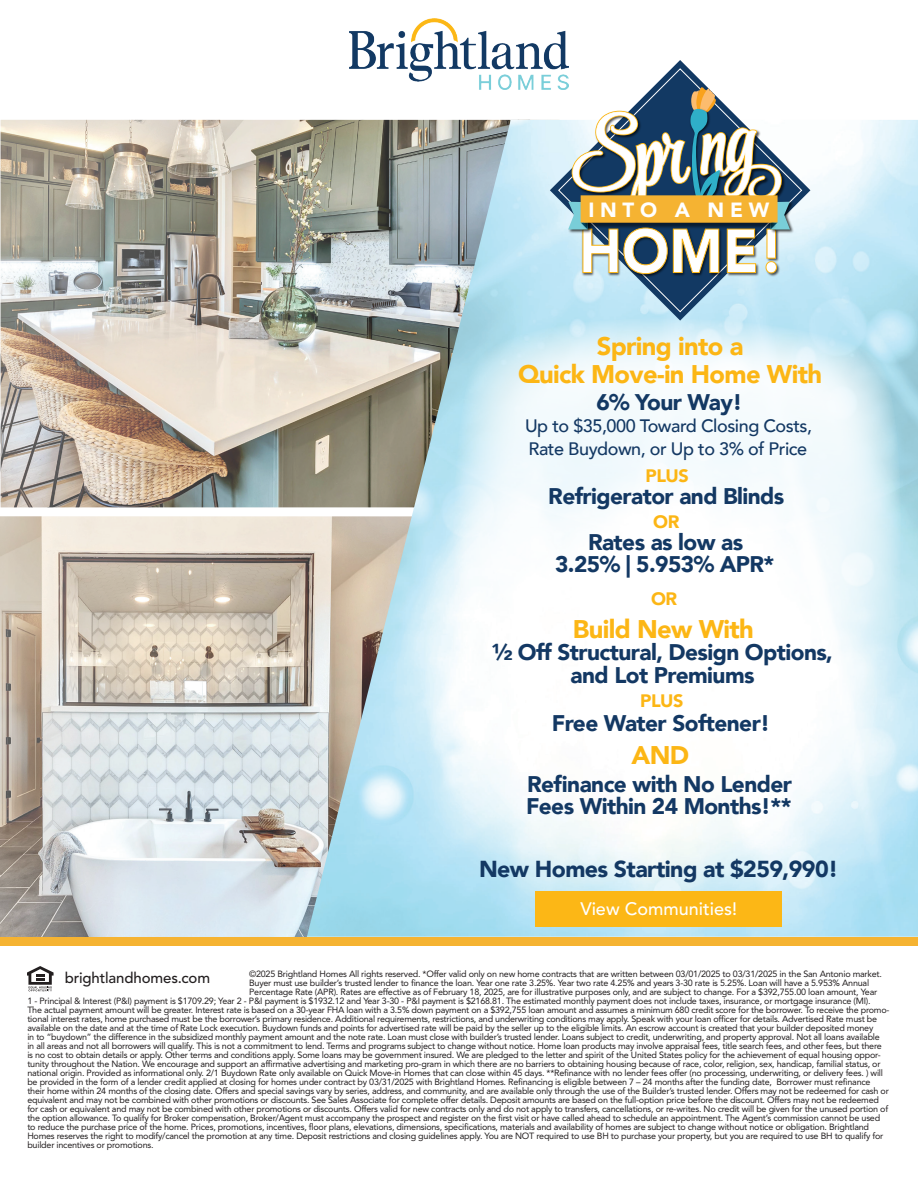
<style>
.page{position:relative;width:918px;height:1188px;background:#fff}
.page>*{position:absolute;margin:0;border:0;box-sizing:border-box;transform-origin:0 0}
.t1{font:900 61.35px "Avenir";color:#fff;scale:.92 1}
.t2{font:900 25.5px/28.5px "Avenir";letter-spacing:-.025em;color:#fcb615;text-align:center}
.t3{font:900 23.1px "Avenir";letter-spacing:-.025em;color:#133863}
.t4{font:900 22.65px/22.2px "Avenir";letter-spacing:-.025em;color:#133863;text-align:center}
.t5{font:900 20.55px "Avenir";letter-spacing:.28em;color:#fff}
.t6{font:500 18px/22.2px "Avenir";letter-spacing:-.025em;color:#133863}
.t7{font:500 18px "Avenir LT Std";color:#fff}
.t8{font:900 18px "Avenir";letter-spacing:-.025em;color:#fcb615}
.t9{font:500 15px "Avenir LT Std";letter-spacing:-.01em;color:#231f20}
.t10{font:9px "Avenir LT Std";letter-spacing:-.025em;color:#231f20}
</style>
<div class="page">
<img style="left:1px;top:120px;width:305px;height:388px">
<svg style="left:0;top:516px;width:306px;height:422px;background:#ceccc6"></svg>
<img style="left:306px;top:120px;width:612px;height:818px">
<svg style="left:27px;top:966px;width:27px;height:25px"></svg>
<img style="left:350px;top:18px;width:216px;height:72px">
<svg style="left:450px;top:317px;width:453px;height:602px"></svg>
<div style="left:0;top:938px;width:918px;height:8px;background:#f5b332"></div>
<svg style="left:550px;top:60px;width:260px;height:261px"></svg>
<svg style="left:557px;top:68px;width:246px;height:245px"></svg>
<img style="left:577px;top:274px;width:212px;height:31px">
<img style="left:790px;top:200px;width:6px;height:35px">
<svg style="left:560px;top:87px;width:230px;height:187px"></svg>
<div style="left:535px;top:891px;width:247px;height:35px;background:#fcb716"></div>
<h3 class="t5" style="left:588px;top:192px;width:182px">INTO A NEW</h3>
<h1 class="t1" style="left:579px;top:199px;width:224px">HOME!</h1>
<h2 class="t2" style="left:518px;top:331px;width:306px">Spring into a<br>Quick Move-in Home With</h2>
<h3 class="t4" style="left:596px;top:391px;width:148px">6% Your Way!</h3>
<h3 class="t6" style="left:525px;top:414px;width:289px">Up to $35,000 Toward Closing Costs,<br>Rate Buydown, or Up to 3% of Price</h3>
<h3 class="t8" style="left:645px;top:460px;width:45px">PLUS</h3>
<h3 class="t4" style="left:548px;top:484px;width:238px">Refrigerator and Blinds</h3>
<h3 class="t8" style="left:653px;top:506px;width:28px">OR</h3>
<h3 class="t4" style="left:555px;top:530px;width:221px">Rates as low as<br>3.25% | 5.953% APR*</h3>
<h3 class="t8" style="left:651px;top:583px;width:28px">OR</h3>
<h2 class="t2" style="left:573px;top:614px;width:183px">Build New With</h2>
<h3 class="t4" style="left:492px;top:641px;width:342px">½ Off Structural, Design Options, and Lot Premiums</h3>
<h3 class="t8" style="left:640px;top:685px;width:45px">PLUS</h3>
<h3 class="t4" style="left:552px;top:711px;width:220px">Free Water Softener!</h3>
<h2 class="t2" style="left:631px;top:740px;width:59px">AND</h2>
<h3 class="t4" style="left:526px;top:772px;width:268px;text-align:left">Refinance with No Lender<br>Fees Within 24 Months!**</h3>
<h3 class="t3" style="left:479px;top:849px;width:361px">New Homes Starting at $259,990!</h3>
<h3 class="t7" style="left:580px;top:899px;width:158px">View Communities!</h3>
<h3 class="t9" style="left:65px;top:969px;width:147px">brightlandhomes.com</h3>
<p class="t10" style="left:249px;top:969px;width:634px">©2025 Brightland Homes All rights reserved. *Offer valid only on new home contracts that are written between 03/01/2025 to 03/31/2025 in the San Antonio market.</p>
<p class="t10" style="left:249px;top:978px;width:622px">Buyer must use builder’s trusted lender to finance the loan. Year one rate 3.25%. Year two rate 4.25% and years 3-30 rate is 5.25%. Loan will have a 5.953% Annual</p>
<p class="t10" style="left:249px;top:987px;width:630px">Percentage Rate (APR). Rates are effective as of February 18, 2025, are for illustrative purposes only, and are subject to change. For a $392,755.00 loan amount, Year</p>
<p class="t10" style="left:27px;top:996px;width:845px">1 - Principal &amp; Interest (P&amp;I) payment is $1709.29; Year 2 - P&amp;I payment is $1932.12 and Year 3-30 - P&amp;I payment is $2168.81. The estimated monthly payment does not include taxes, insurance, or mortgage insurance (MI).</p>
<p class="t10" style="left:27px;top:1005px;width:864px">The actual payment amount will be greater. Interest rate is based on a 30-year FHA loan with a 3.5% down payment on a $392,755 loan amount and assumes a minimum 680 credit score for the borrower. To receive the promo-</p>
<p class="t10" style="left:27px;top:1014px;width:851px">tional interest rates, home purchased must be the borrower’s primary residence. Additional requirements, restrictions, and underwriting conditions may apply. Speak with your loan officer for details. Advertised Rate must be</p>
<p class="t10" style="left:27px;top:1023px;width:847px">available on the date and at the time of Rate Lock execution. Buydown funds and points for advertised rate will be paid by the seller up to the eligible limits. An escrow account is created that your builder deposited money</p>
<p class="t10" style="left:27px;top:1032px;width:854px">in to “buydown” the difference in the subsidized monthly payment amount and the note rate. Loan must close with builder’s trusted lender. Loans subject to credit, underwriting, and property approval. Not all loans available</p>
<p class="t10" style="left:27px;top:1041px;width:856px">in all areas and not all borrowers will qualify. This is not a commitment to lend. Terms and programs subject to change without notice. Home loan products may involve appraisal fees, title search fees, and other fees, but there</p>
<p class="t10" style="left:27px;top:1050px;width:855px">is no cost to obtain details or apply. Other terms and conditions apply. Some loans may be government insured. We are pledged to the letter and spirit of the United States policy for the achievement of equal housing oppor-</p>
<p class="t10" style="left:27px;top:1059px;width:855px">tunity throughout the Nation. We encourage and support an affirmative advertising and marketing pro-gram in which there are no barriers to obtaining housing because of race, color, religion, sex, handicap, familial status, or</p>
<p class="t10" style="left:27px;top:1068px;width:857px">national origin. Provided as informational only. 2/1 Buydown Rate only available on Quick Move-in Homes that can close within 45 days. **Refinance with no lender fees offer (no processing, underwriting, or delivery fees. ) will</p>
<p class="t10" style="left:27px;top:1077px;width:845px">be provided in the form of a lender credit applied at closing for homes under contract by 03/31/2025 with Brightland Homes. Refinancing is eligible between 7 – 24 months after the funding date, Borrower must refinance</p>
<p class="t10" style="left:27px;top:1086px;width:863px">their home within 24 months of the closing date. Offers and special savings vary by series, address, and community, and are available only through the use of the Builder’s trusted lender. Offers may not be redeemed for cash or</p>
<p class="t10" style="left:27px;top:1095px;width:853px">equivalent and may not be combined with other promotions or discounts. See Sales Associate for complete offer details. Deposit amounts are based on the full-option price before the discount. Offers may not be redeemed</p>
<p class="t10" style="left:27px;top:1104px;width:862px">for cash or equivalent and may not be combined with other promotions or discounts. Offers valid for new contracts only and do not apply to transfers, cancellations, or re-writes. No credit will be given for the unused portion of</p>
<p class="t10" style="left:27px;top:1113px;width:854px">the option allowance. To qualify for Broker compensation, Broker/Agent must accompany the prospect and register on the first visit or have called ahead to schedule an appointment. The Agent’s commission cannot be used</p>
<p class="t10" style="left:27px;top:1122px;width:843px">to reduce the purchase price of the home. Prices, promotions, incentives, floor plans, elevations, dimensions, specifications, materials and availability of homes are subject to change without notice or obligation. Brightland</p>
<p class="t10" style="left:27px;top:1131px;width:857px">Homes reserves the right to modify/cancel the promotion at any time. Deposit restrictions and closing guidelines apply. You are NOT required to use BH to purchase your property, but you are required to use BH to qualify for</p>
<p class="t10" style="left:27px;top:1140px;width:128px">builder incentives or promotions.</p>
</div>
